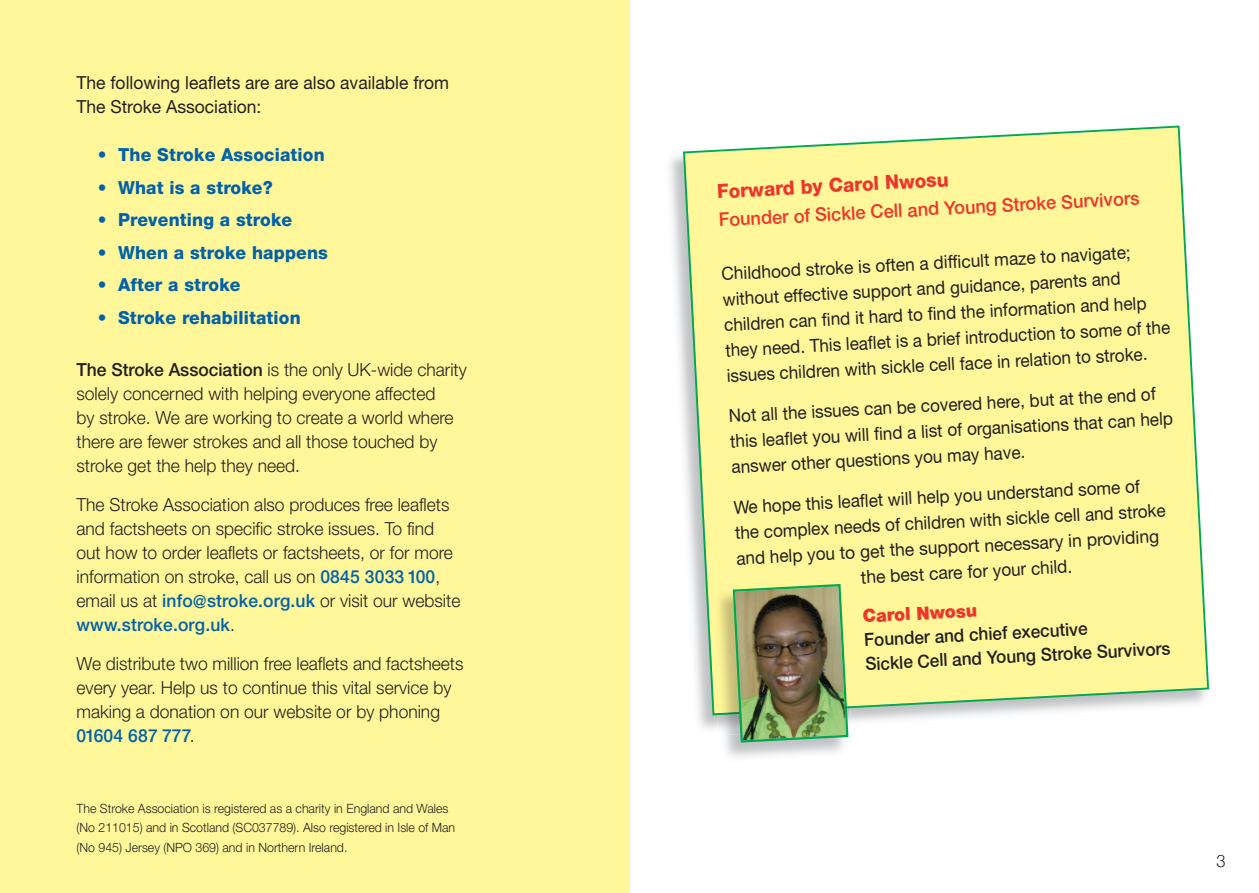
<style>
.page{position:relative;width:1259px;height:893px;background:#fff}
.page>*{position:absolute;margin:0;border:0;box-sizing:border-box;transform-origin:0 0}
.t1{font:800 19.5px "Helvetica Neue";color:#ee3529}
.t2{font:500 18.75px "Helvetica Neue";color:#ee3529}
.t3{font:300 18px/24px "Helvetica Neue";color:#231f20}
.t4{font:18px/25.5px "Helvetica Neue";color:#231f20;scale:.95 1}
.t5{font:18px/25.5px "Helvetica Neue";color:#231f20;scale:.96 1}
.t6{font:800 18px "Helvetica Neue";letter-spacing:.01em;color:#0161aa}
.t7{font:18px/24px "Helvetica Neue";color:#231f20}
.t8{font:500 18px/24px "Helvetica Neue";color:#231f20;scale:.95 1}
.t9{font:900 18px "Helvetica Neue";color:#ee3529}
.t10{font:300 17.25px "Helvetica Neue";color:#231f20;scale:.95 1}
.t11{font:300 12.75px/19.5px "Helvetica Neue";color:#231f20}
.s1{font-weight:500}
.s2{font-weight:500;color:#0161aa}
</style>
<div class="page">
<div style="left:0;top:0;width:629px;height:893px;background:#fff79a"></div>
<svg style="left:682px;top:125px;width:528px;height:591px"></svg>
<img style="left:717px;top:708px;width:134px;height:27px">
<img style="left:710px;top:580px;width:140px;height:133px">
<img style="left:717px;top:706px;width:133px;height:9px">
<img style="left:731px;top:583px;width:118px;height:161px">
<p class="t7" style="left:77px;top:73px;width:374px">The following leaflets are are also available from<br>The Stroke Association:</p>
<p class="t6" style="left:98px;top:149px;width:228px">• The Stroke Association</p>
<p class="t6" style="left:98px;top:181px;width:176px">• What is a stroke?</p>
<p class="t6" style="left:98px;top:214px;width:196px">• Preventing a stroke</p>
<p class="t6" style="left:98px;top:246px;width:232px">• When a stroke happens</p>
<p class="t6" style="left:98px;top:279px;width:144px">• After a stroke</p>
<p class="t6" style="left:98px;top:311px;width:204px">• Stroke rehabilitation</p>
<p class="t3" style="left:77px;top:359px;width:392px"><span class="s1">The Stroke Association</span> is the only UK-wide charity solely concerned with helping everyone affected<br>by stroke. We are working to create a world where there are fewer strokes and all those touched by stroke get the help they need.</p>
<p class="t3" style="left:77px;top:494px;width:385px">The Stroke Association also produces free leaflets and factsheets on specific stroke issues. To find out how to order leaflets or factsheets, or for more information on stroke, call us on <span class="s2">0845 3033 100</span>, email us at <span class="s2">info@stroke.org.uk</span> or visit our website <span class="s2">www.stroke.org.uk</span>.</p>
<p class="t3" style="left:77px;top:653px;width:388px">We distribute two million free leaflets and factsheets every year. Help us to continue this vital service by making a donation on our website or by phoning <span class="s2">01604 687 777</span>.</p>
<p class="t11" style="left:77px;top:799px;width:380px">The Stroke Association is registered as a charity in England and Wales (No 211015) and in Scotland (SC037789). Also registered in Isle of Man (No 945) Jersey (NPO 369) and in Northern Ireland.</p>
<p class="t1" style="left:717px;top:184px;width:233px;rotate:-3deg">Forward by Carol Nwosu</p>
<p class="t2" style="left:718px;top:213px;width:423px;rotate:-3deg">Founder of Sickle Cell and Young Stroke Survivors</p>
<p class="t5" style="left:721px;top:263px;width:465px;rotate:-3deg">Childhood stroke is often a difficult maze to navigate; without effective support and guidance, parents and children can find it hard to find the information and help they need. This leaflet is a brief introduction to some of the issues children with sickle cell face in relation to stroke.</p>
<p class="t4" style="left:728px;top:405px;width:468px;rotate:-3deg">Not all the issues can be covered here, but at the end of this leaflet you will find a list of organisations that can help answer other questions you may have.</p>
<p class="t4" style="left:733px;top:496px;width:430px;rotate:-3deg">We hope this leaflet will help you understand some of</p>
<p class="t4" style="left:734px;top:522px;width:455px;rotate:-3deg">the complex needs of children with sickle cell and stroke</p>
<p class="t4" style="left:736px;top:547px;width:447px;rotate:-3deg">and help you to get the support necessary in providing</p>
<p class="t7" style="left:860px;top:567px;width:213px;rotate:-3deg">the best care for your child.</p>
<p class="t9" style="left:862px;top:609px;width:116px;rotate:-3deg">Carol Nwosu</p>
<p class="t8" style="left:863px;top:630px;width:323px;rotate:-3deg">Founder and chief executive<br>Sickle Cell and Young Stroke Survivors</p>
<p class="t10" style="left:1216px;top:850px;width:11px">3</p>
</div>
